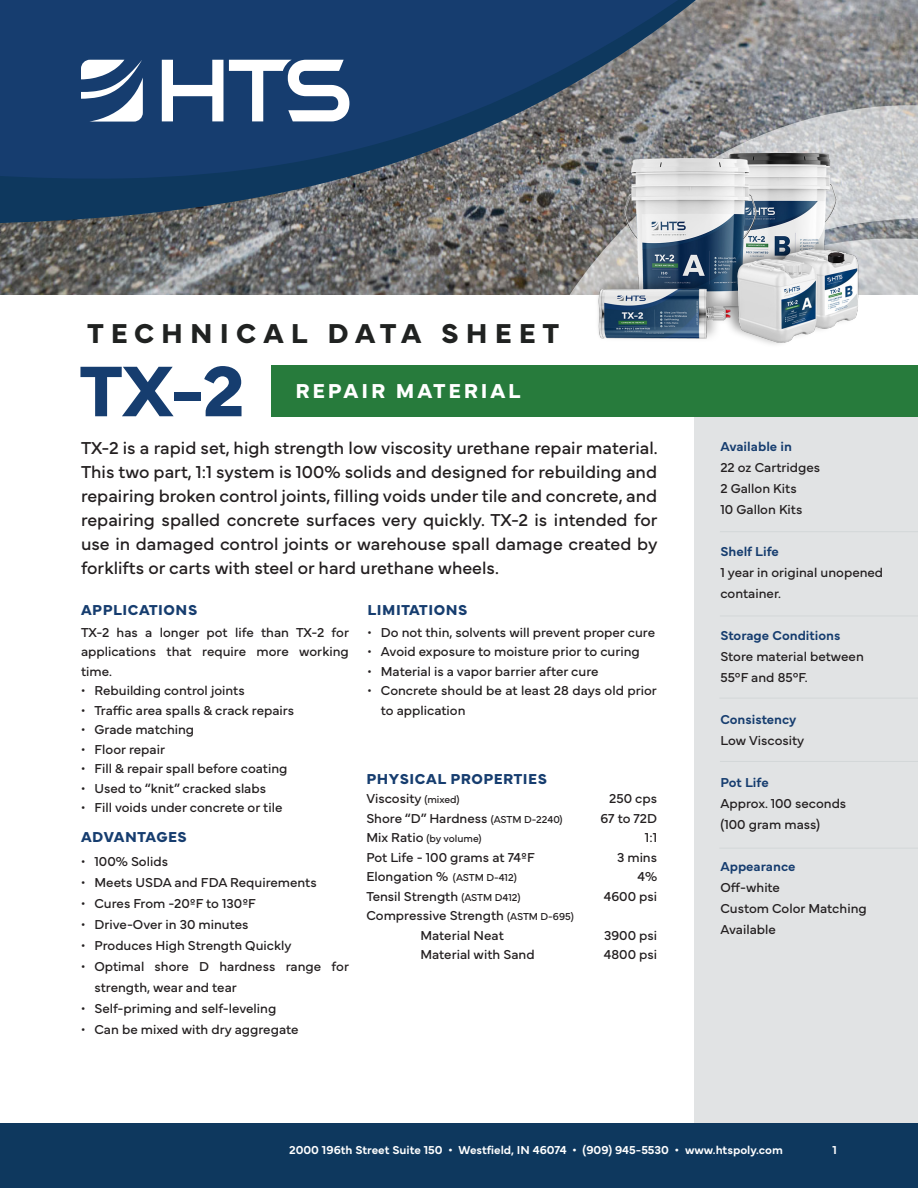
<style>
.page{position:relative;width:918px;height:1188px;background:#fff}
.page>*{position:absolute;margin:0;border:0;box-sizing:border-box;transform-origin:0 0}
.t1{font:700 74.7px "Mundial";color:#163d6f}
.t2{font:700 28.5px "Mundial";letter-spacing:.25em;color:#202221}
.t3{font:700 21px "Mundial";letter-spacing:.14em;color:#fff}
.t4{font:18px/24px "Mundial";color:#231f20;text-align:justify}
.Paragraph_Style_1{font:700 15px "Mundial";letter-spacing:.04em;color:#163d6f}
.t5{font:13.5px/21px "Mundial";color:#231f20}
.t6{font:600 13.5px "Mundial";color:#163d6f}
.t7{font:600 12px "Mundial";color:#fff}
.t8{font:10.5px "Mundial";color:#231f20}
.s1{font-size:10.5px}
.s2{font-size:13.5px}
</style>
<div class="page">
<img style="left:0;top:0;width:918px;height:295px">
<div style="left:694px;top:388px;width:224px;height:735px;background:#e1e3e4"></div>
<svg style="left:0;top:0;width:712px;height:223px;background:#4b5b69"></svg>
<svg style="left:0;top:0;width:697px;height:179px;background:#23456f"></svg>
<svg style="left:539px;top:90px;width:379px;height:205px;background:#8c8b8b"></svg>
<svg style="left:81px;top:60px;width:62px;height:62px"></svg>
<svg style="left:162px;top:60px;width:61px;height:61px"></svg>
<svg style="left:229px;top:60px;width:120px;height:61px"></svg>
<div style="left:0;top:1123px;width:918px;height:65px;background:#0e385e"></div>
<div style="left:272px;top:365px;width:646px;height:51px;background:#277b3c"></div>
<hr style="left:720px;top:531px;width:198px;height:1px;background:#d3d7d8">
<hr style="left:720px;top:616px;width:198px;height:1px;background:#d3d7d8">
<hr style="left:720px;top:761px;width:198px;height:1px;background:#d3d7d8">
<hr style="left:719px;top:698px;width:199px;height:1px;background:#d3d7d8">
<hr style="left:719px;top:848px;width:199px;height:1px;background:#d3d7d8">
<img style="left:574px;top:103px;width:324px;height:242px">
<p class="t2" style="left:87px;top:311px;width:473px">TECHNICAL DATA SHEET</p>
<p class="t1" style="left:80px;top:333px;width:166px">TX-2</p>
<p class="t3" style="left:296px;top:374px;width:226px">REPAIR MATERIAL</p>
<p class="t4" style="left:81px;top:434px;width:578px">TX-2 is a rapid set, high strength low viscosity urethane repair material.<br>This two part, 1:1 system is 100% solids and designed for rebuilding and repairing broken control joints, filling voids under tile and concrete, and repairing spalled concrete surfaces very quickly. TX-2 is intended for use in damaged control joints or warehouse spall damage created by forklifts or carts with steel or hard urethane wheels.</p>
<p class="Paragraph_Style_1" style="left:81px;top:598px;width:118px">APPLICATIONS</p>
<p class="t5" style="left:81px;top:621px;width:270px;line-height:19.5px;text-align:justify">TX-2 has a longer pot life than TX-2 for applications that require more working time.</p>
<p class="t5" style="left:81px;top:679px;width:165px">• Rebuilding control joints</p>
<p class="t5" style="left:81px;top:699px;width:215px">• Traffic area spalls &amp; crack repairs</p>
<p class="t5" style="left:81px;top:718px;width:115px">• Grade matching</p>
<p class="t5" style="left:81px;top:738px;width:86px">• Floor repair</p>
<p class="t5" style="left:81px;top:757px;width:208px">• Fill &amp; repair spall before coating</p>
<p class="t5" style="left:81px;top:777px;width:187px">• Used to “knit” cracked slabs</p>
<p class="t5" style="left:81px;top:796px;width:203px">• Fill voids under concrete or tile</p>
<p class="Paragraph_Style_1" style="left:81px;top:826px;width:107px">ADVANTAGES</p>
<p class="t5" style="left:81px;top:849px;width:89px">• 100% Solids</p>
<p class="t5" style="left:81px;top:870px;width:237px">• Meets USDA and FDA Requirements</p>
<p class="t5" style="left:81px;top:891px;width:177px">• Cures From -20ºF to 130ºF</p>
<p class="t5" style="left:81px;top:912px;width:169px">• Drive-Over in 30 minutes</p>
<p class="t5" style="left:81px;top:933px;width:212px">• Produces High Strength Quickly</p>
<p class="t5" style="left:94px;top:954px;width:256px;text-indent:-14px">• Optimal shore D hardness range for strength, wear and tear</p>
<p class="t5" style="left:81px;top:996px;width:197px">• Self-priming and self-leveling</p>
<p class="t5" style="left:81px;top:1017px;width:219px">• Can be mixed with dry aggregate</p>
<p class="Paragraph_Style_1" style="left:367px;top:598px;width:102px">LIMITATIONS</p>
<p class="t5" style="left:367px;top:621px;width:289px">• Do not thin, solvents will prevent proper cure</p>
<p class="t5" style="left:367px;top:640px;width:274px">• Avoid exposure to moisture prior to curing</p>
<p class="t5" style="left:367px;top:660px;width:233px">• Material is a vapor barrier after cure</p>
<p class="t5" style="left:381px;top:680px;width:278px;line-height:19.5px;text-indent:-14px">• Concrete should be at least 28 days old prior to application</p>
<p class="Paragraph_Style_1" style="left:366px;top:767px;width:182px">PHYSICAL PROPERTIES</p>
<p class="t5" style="left:366px;top:787px;width:95px">Viscosity <span class="s1">(mixed)</span></p>
<p class="t5" style="left:366px;top:806px;width:198px">Shore “D” Hardness <span class="s1">(ASTM D-2240)</span></p>
<p class="t8" style="left:366px;top:830px;width:117px"><span class="s2">Mix Ratio</span> (by volume)</p>
<p class="t5" style="left:366px;top:845px;width:170px">Pot Life - 100 grams at 74ºF</p>
<p class="t5" style="left:366px;top:865px;width:152px">Elongation % <span class="s1">(ASTM D-412)</span></p>
<p class="t5" style="left:366px;top:884px;width:156px">Tensil Strength <span class="s1">(ASTM D412)</span></p>
<p class="t5" style="left:366px;top:904px;width:209px">Compressive Strength <span class="s1">(ASTM D-695)</span></p>
<p class="t5" style="left:420px;top:923px;width:85px">Material Neat</p>
<p class="t5" style="left:420px;top:943px;width:116px">Material with Sand</p>
<p class="t5" style="left:609px;top:787px;width:49px">250 cps</p>
<p class="t5" style="left:600px;top:806px;width:58px">67 to 72D</p>
<p class="t5" style="left:645px;top:826px;width:14px">1:1</p>
<p class="t5" style="left:617px;top:845px;width:42px">3 mins</p>
<p class="t5" style="left:637px;top:865px;width:21px">4%</p>
<p class="t5" style="left:604px;top:884px;width:55px">4600 psi</p>
<p class="t5" style="left:604px;top:923px;width:55px">3900 psi</p>
<p class="t5" style="left:604px;top:943px;width:55px">4800 psi</p>
<p class="t6" style="left:720px;top:436px;width:73px">Available in</p>
<p class="t5" style="left:720px;top:456px;width:101px">22 oz Cartridges</p>
<p class="t5" style="left:720px;top:477px;width:78px">2 Gallon Kits</p>
<p class="t5" style="left:720px;top:498px;width:84px">10 Gallon Kits</p>
<p class="t6" style="left:720px;top:541px;width:60px">Shelf Life</p>
<p class="t5" style="left:720px;top:561px;width:164px">1 year in original unopened container.</p>
<p class="t6" style="left:720px;top:625px;width:122px">Storage Conditions</p>
<p class="t5" style="left:720px;top:645px;width:145px">Store material between<br>55°F and 85°F.</p>
<p class="t6" style="left:720px;top:709px;width:78px">Consistency</p>
<p class="t5" style="left:720px;top:729px;width:85px">Low Viscosity</p>
<p class="t6" style="left:720px;top:772px;width:50px">Pot Life</p>
<p class="t5" style="left:720px;top:792px;width:127px">Approx. 100 seconds</p>
<p class="t5" style="left:720px;top:813px;width:101px">(100 gram mass)</p>
<p class="t6" style="left:720px;top:856px;width:77px">Appearance</p>
<p class="t5" style="left:720px;top:876px;width:61px">Off-white</p>
<p class="t5" style="left:720px;top:897px;width:148px">Custom Color Matching<br>Available</p>
<p class="t7" style="left:289px;top:1141px;width:495px">2000 196th Street Suite 150 • Westfield, IN 46074 • (909) 945-5530 • www.htspoly.com</p>
<p class="t7" style="left:833px;top:1141px;width:6px">1</p>
</div>
